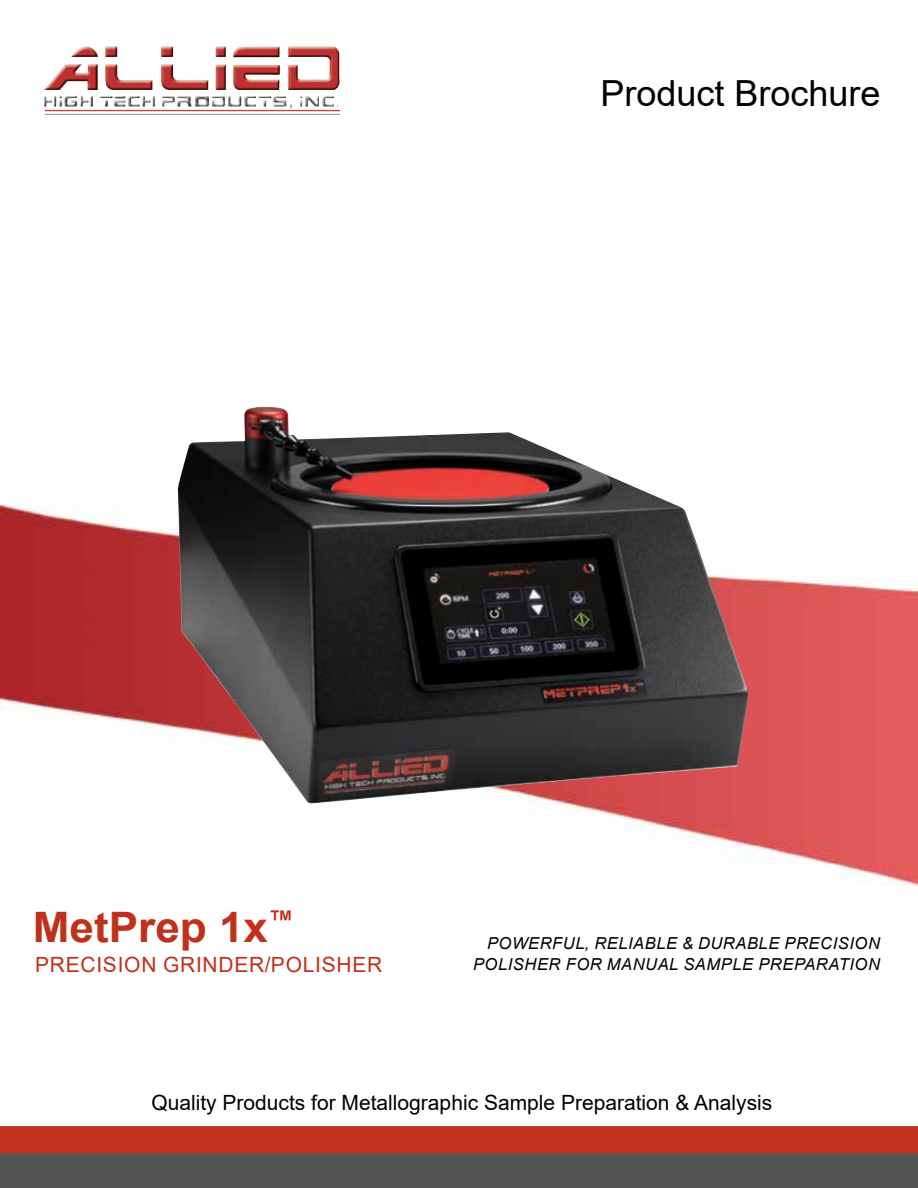
<style>
.page{position:relative;width:918px;height:1188px;background:#fff}
.page>*{position:absolute;margin:0;border:0;box-sizing:border-box;transform-origin:0 0}
.t1{font:700 42px "Arial";color:#bf311a;scale:1.05 1}
.t2{font:36px "Arial";color:#000}
.t3{font:21px "Arial";color:#000}
.t4{font:21px "Arial";letter-spacing:.035em;color:#bf311a}
.t5{font:italic 16.5px/21px "Arial";letter-spacing:.035em;color:#000;text-align:right}
</style>
<div class="page">
<img style="left:0;top:504px;width:918px;height:381px">
<svg style="left:0;top:1126px;width:918px;height:62px;background:#82453c"></svg>
<img style="left:178px;top:407px;width:571px;height:397px">
<img style="left:44px;top:46px;width:296px;height:44px">
<h2 class="t2" style="left:600px;top:69px;width:282px">Product Brochure</h2>
<h1 class="t1" style="left:33px;top:897px;width:250px">MetPrep 1x<sup>™</sup></h1>
<p class="t4" style="left:35px;top:950px;width:349px">PRECISION GRINDER/POLISHER</p>
<p class="t5" style="left:473px;top:933px;width:408px">POWERFUL, RELIABLE &amp; DURABLE PRECISION<br>POLISHER FOR MANUAL SAMPLE PREPARATION</p>
<p class="t3" style="left:151px;top:1088px;width:622px">Quality Products for Metallographic Sample Preparation &amp; Analysis</p>
</div>
